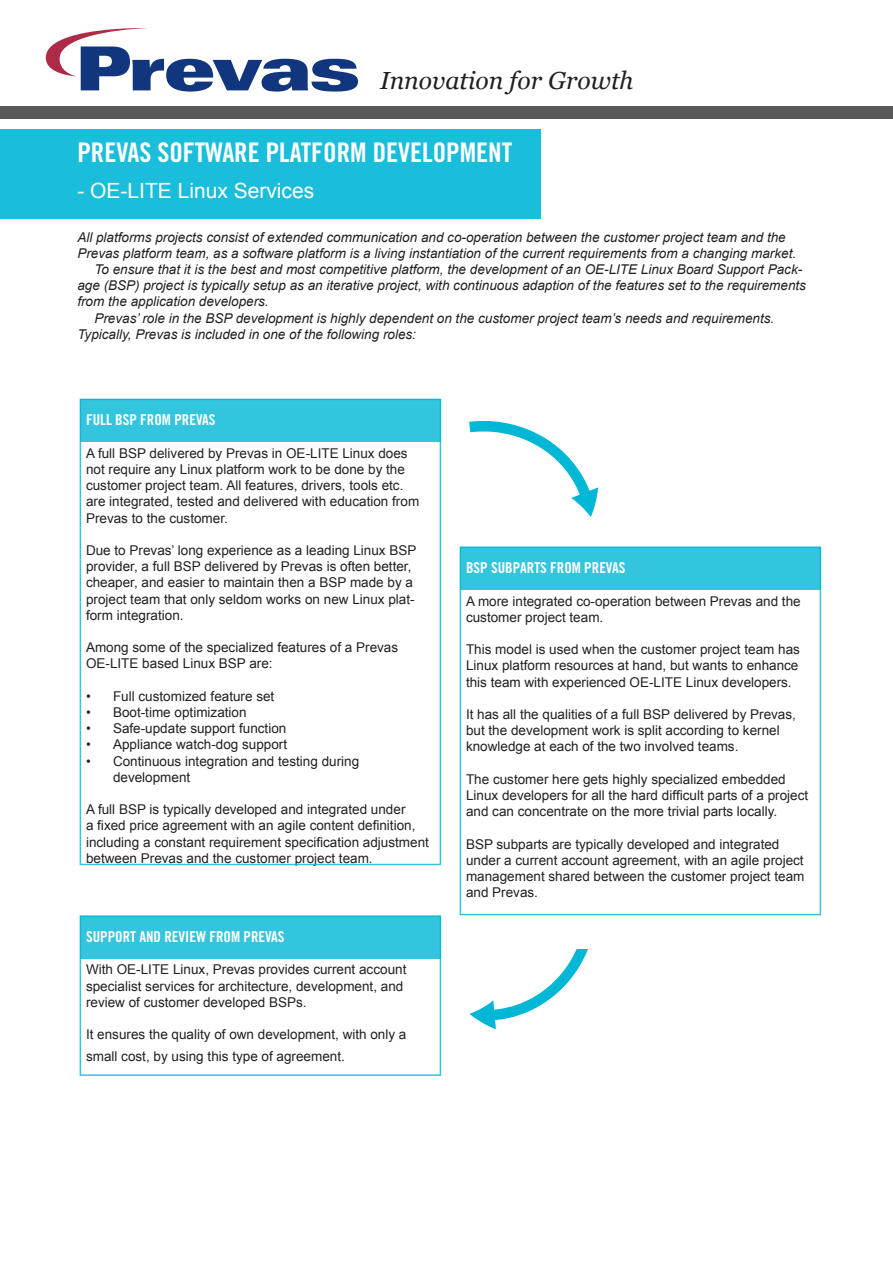
<style>
.page{position:relative;width:893px;height:1263px;background:#fff}
.page>*{position:absolute;margin:0;border:0;box-sizing:border-box;transform-origin:0 0}
.t1{font:27px "Trade Gothic LT Std Bd Cn 20";color:#fff}
.t2{font:italic 24.75px "Georgia";color:#231f20}
.t3{font:21px "Arial";color:#fff}
.t4{font:15px "Trade Gothic LT Std Bd Cn 20";color:#fff}
.t5{font:13.5px/16.2px "Arial";color:#231f20}
.t6{font:italic 13.5px/16.2px "Arial";color:#231f20}
</style>
<div class="page">
<svg style="left:45px;top:28px;width:313px;height:64px"></svg>
<div style="left:0;top:106px;width:893px;height:13px;background:#57585a"></div>
<div style="left:0;top:130px;width:541px;height:89px;background:#1abeda"></div>
<div style="left:80px;top:399px;width:361px;height:43px;background:#33c5de"></div>
<div style="left:80px;top:399px;width:361px;height:466px;border:2px solid #00b7d6"></div>
<div style="left:460px;top:547px;width:361px;height:42px;background:#33c5de"></div>
<div style="left:460px;top:546px;width:361px;height:369px;border:2px solid #00b7d6"></div>
<div style="left:80px;top:916px;width:361px;height:42px;background:#33c5de"></div>
<div style="left:80px;top:915px;width:361px;height:161px;border:2px solid #00b7d6"></div>
<svg style="left:469px;top:421px;width:129px;height:96px"></svg>
<svg style="left:469px;top:949px;width:119px;height:80px"></svg>
<p class="t2" style="left:380px;top:65px;width:255px">Innovation for Growth</p>
<p class="t1" style="left:77px;top:136px;width:436px">PREVAS SOFTWARE PLATFORM DEVELOPMENT</p>
<p class="t3" style="left:77px;top:177px;width:238px">- OE-LITE Linux Services</p>
<p class="t6" style="left:77px;top:229px;width:720px">All platforms projects consist of extended communication and co-operation between the customer project team and the<br>Prevas platform team, as a software platform is a living instantiation of the current requirements from a changing market.</p>
<p class="t6" style="left:77px;top:261px;width:730px;text-indent:17px">To ensure that it is the best and most competitive platform, the development of an OE-LITE Linux Board Support Pack&shy;age (BSP) project is typically setup as an iterative project, with continuous adaption of the features set to the requirements from the application developers.</p>
<p class="t6" style="left:77px;top:310px;width:698px;text-indent:17px">Prevas’ role in the BSP development is highly dependent on the customer project team’s needs and requirements.<br>Typically, Prevas is included in one of the following roles:</p>
<p class="t4" style="left:86px;top:411px;width:131px">FULL BSP FROM PREVAS</p>
<p class="t5" style="left:86px;top:445px;width:335px">A full BSP delivered by Prevas in OE-LITE Linux does not require any Linux platform work to be done by the customer project team. All features, drivers, tools etc. are integrated, tested and delivered with education from Prevas to the customer.</p>
<p class="t5" style="left:86px;top:542px;width:332px">Due to Prevas’ long experience as a leading Linux BSP provider, a full BSP delivered by Prevas is often better, cheaper, and easier to maintain then a BSP made by a project team that only seldom works on new Linux plat&shy;form integration.</p>
<p class="t5" style="left:86px;top:639px;width:314px">Among some of the specialized features of a Prevas<br>OE-LITE based Linux BSP are:</p>
<p class="t5" style="left:86px;top:688px;width:190px">• Full customized feature set</p>
<p class="t5" style="left:86px;top:704px;width:162px">• Boot-time optimization</p>
<p class="t5" style="left:86px;top:720px;width:202px">• Safe-update support function</p>
<p class="t5" style="left:86px;top:737px;width:203px">• Appliance watch-dog support</p>
<p class="t5" style="left:113px;top:753px;width:248px;text-indent:-27px">• Continuous integration and testing during development</p>
<p class="t5" style="left:86px;top:801px;width:344px">A full BSP is typically developed and integrated under<br>a fixed price agreement with an agile content definition, including a constant requirement specification adjustment between Prevas and the customer project team.</p>
<p class="t4" style="left:86px;top:927px;width:200px">SUPPORT AND REVIEW FROM PREVAS</p>
<p class="t5" style="left:86px;top:962px;width:322px">With OE-LITE Linux, Prevas provides current account specialist services for architecture, development, and review of customer developed BSPs.</p>
<p class="t5" style="left:86px;top:1024px;width:322px;line-height:21.6px">It ensures the quality of own development, with only a small cost, by using this type of agreement.</p>
<p class="t4" style="left:466px;top:559px;width:161px">BSP SUBPARTS FROM PREVAS</p>
<p class="t5" style="left:466px;top:593px;width:336px">A more integrated co-operation between Prevas and the customer project team.</p>
<p class="t5" style="left:466px;top:641px;width:335px;text-align:justify">This model is used when the customer project team has Linux platform resources at hand, but wants to enhance this team with experienced OE-LITE Linux developers.</p>
<p class="t5" style="left:466px;top:706px;width:331px">It has all the qualities of a full BSP delivered by Prevas, but the development work is split according to kernel knowledge at each of the two involved teams.</p>
<p class="t5" style="left:466px;top:771px;width:344px">The customer here gets highly specialized embedded<br>Linux developers for all the hard difficult parts of a project and can concentrate on the more trivial parts locally.</p>
<p class="t5" style="left:466px;top:836px;width:340px">BSP subparts are typically developed and integrated under a current account agreement, with an agile project management shared between the customer project team and Prevas.</p>
</div>
